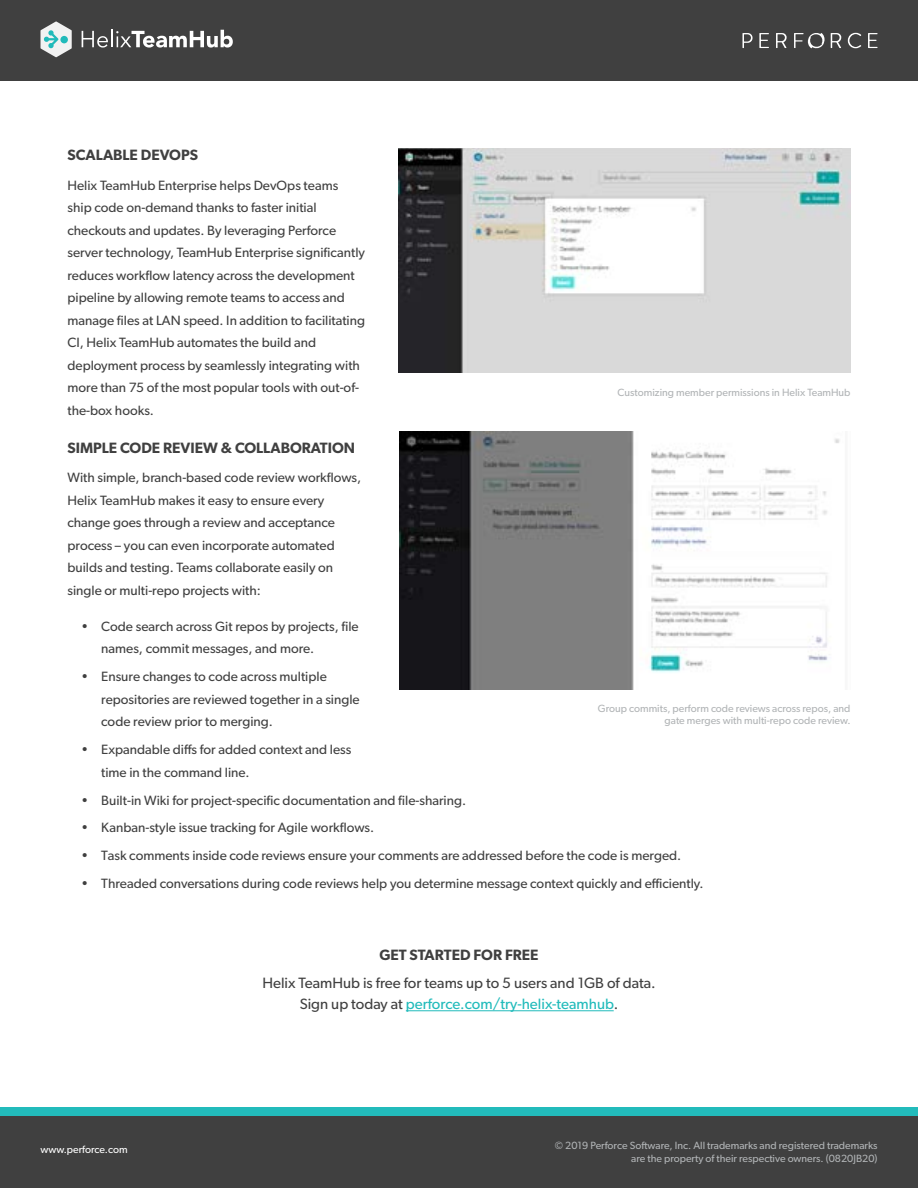
<style>
.page{position:relative;width:918px;height:1188px;background:#fff}
.page>*{position:absolute;margin:0;border:0;box-sizing:border-box;transform-origin:0 0}
.t1{font:15px/21px "Gibson";color:#404040;text-align:center}
.t2{font:600 15px "Gibson";color:#404040}
.t3{font:13.5px/22.5px "Gibson";color:#404040}
.t4{font:10.5px/13.5px "Gibson";color:#b1b4b6;text-align:right}
.t5{font:10.5px "Gibson";color:#fff}
.s1{color:#2bb}
</style>
<div class="page">
<div style="left:0;top:0;width:918px;height:81px;background:#404040"></div>
<div style="left:0;top:1115px;width:918px;height:73px;background:#404040"></div>
<div style="left:0;top:1107px;width:918px;height:8px;background:#2bb"></div>
<svg style="left:742px;top:33px;width:11px;height:15px"></svg>
<svg style="left:759px;top:33px;width:10px;height:15px"></svg>
<svg style="left:868px;top:33px;width:10px;height:15px"></svg>
<svg style="left:776px;top:33px;width:11px;height:15px"></svg>
<svg style="left:831px;top:33px;width:10px;height:15px"></svg>
<svg style="left:848px;top:33px;width:13px;height:15px"></svg>
<svg style="left:794px;top:33px;width:31px;height:16px"></svg>
<svg style="left:41px;top:21px;width:31px;height:36px"></svg>
<svg style="left:82px;top:30px;width:151px;height:18px"></svg>
<img style="left:399px;top:148px;width:451px;height:225px">
<img style="left:399px;top:431px;width:441px;height:258px">
<hr style="left:406px;top:1010px;width:208px;height:1px;background:#2bb">
<p class="t2" style="left:68px;top:146px;width:132px">SCALABLE DEVOPS</p>
<p class="t3" style="left:68px;top:174px;width:299px">Helix TeamHub Enterprise helps DevOps teams ship code on-demand thanks to faster initial checkouts and updates. By leveraging Perforce server technology, TeamHub Enterprise significantly reduces workflow latency across the development pipeline by allowing remote teams to access and manage files at LAN speed. In addition to facilitating CI, Helix TeamHub automates the build and deployment process by seamlessly integrating with more than 75 of the most popular tools with out-of&shy;the-box hooks.</p>
<p class="t2" style="left:68px;top:439px;width:289px">SIMPLE CODE REVIEW &amp; COLLABORATION</p>
<p class="t3" style="left:68px;top:466px;width:295px">With simple, branch-based code review workflows, Helix TeamHub makes it easy to ensure every change goes through a review and acceptance process – you can even incorporate automated builds and testing. Teams collaborate easily on single or multi-repo projects with:</p>
<p class="t3" style="left:101px;top:615px;width:259px;text-indent:-20px">• Code search across Git repos by projects, file names, commit messages, and more.</p>
<p class="t3" style="left:101px;top:665px;width:260px;text-indent:-20px">• Ensure changes to code across multiple repositories are reviewed together in a single code review prior to merging.</p>
<p class="t3" style="left:101px;top:738px;width:252px;text-indent:-20px">• Expandable diffs for added context and less time in the command line.</p>
<p class="t3" style="left:81px;top:788px;width:387px">• Built-in Wiki for project-specific documentation and file-sharing.</p>
<p class="t3" style="left:81px;top:816px;width:295px">• Kanban-style issue tracking for Agile workflows.</p>
<p class="t3" style="left:81px;top:844px;width:602px">• Task comments inside code reviews ensure your comments are addressed before the code is merged.</p>
<p class="t3" style="left:81px;top:872px;width:624px">• Threaded conversations during code reviews help you determine message context quickly and efficiently.</p>
<p class="t4" style="left:618px;top:386px;width:234px">Customizing member permissions in Helix TeamHub</p>
<p class="t4" style="left:598px;top:703px;width:254px;line-height:12px">Group commits, perform code reviews across repos, and gate merges with multi-repo code review.</p>
<p class="t2" style="left:379px;top:946px;width:161px">GET STARTED FOR FREE</p>
<p class="t1" style="left:262px;top:972px;width:395px">Helix TeamHub is free for teams up to 5 users and 1GB of data.<br>Sign up today at <span class="s1">perforce.com/try-helix-teamhub</span>.</p>
<p class="t5" style="left:40px;top:1143px;width:89px">www.perforce.com</p>
<p class="t4" style="left:555px;top:1138px;width:324px">© 2019 Perforce Software, Inc. All trademarks and registered trademarks are the property of their respective owners. (0820JB20)</p>
</div>
